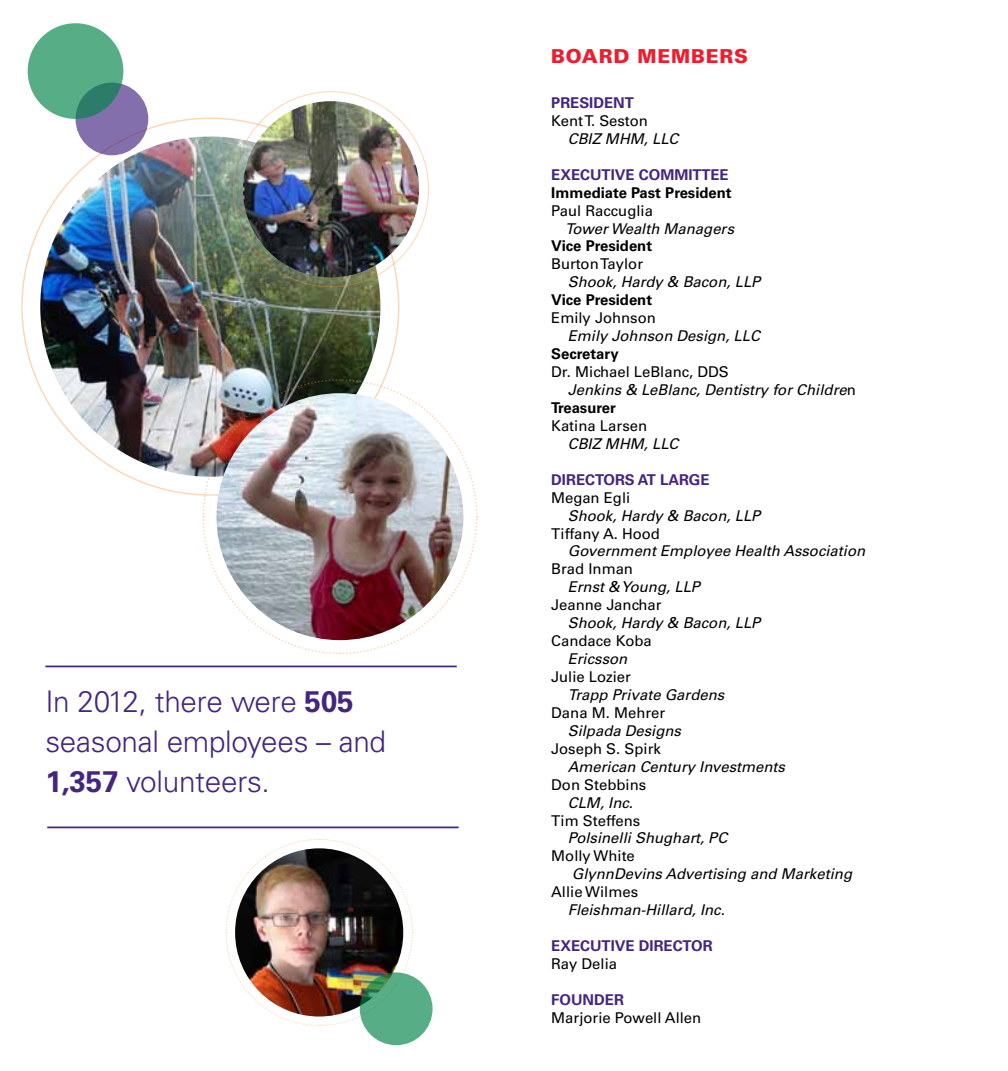
<style>
.page{position:relative;width:1008px;height:1071px;background:#fff}
.page>*{position:absolute;margin:0;border:0;box-sizing:border-box;transform-origin:0 0}
.t1{font:300 29.75px/40.2px "Univers";letter-spacing:-.01em;color:#442580}
.t2{font:900 19.25px "Univers";letter-spacing:.04em;color:#ed1c2e}
.t3{font:italic 14.88px "Univers";color:#000}
.t4{font:14.88px "Univers";color:#000}
.t5{font:700 14.88px "Univers";color:#442580}
.t6{font:700 14.88px "Univers";color:#000}
.s1{font-weight:700}
.s2{font-style:normal}
</style>
<div class="page">
<img style="left:40px;top:137px;width:340px;height:340px;border-radius:170px">
<div style="left:76px;top:83px;width:72px;height:72px;background:#836fab;border-radius:50%"></div>
<svg style="left:28px;top:23px;width:95px;height:96px;fill:#57ad86"></svg>
<img style="left:202px;top:378px;width:276px;height:277px">
<img style="left:216px;top:393px;width:247px;height:247px;border-radius:123px">
<svg style="left:225px;top:838px;width:188px;height:189px"></svg>
<img style="left:235px;top:848px;width:168px;height:169px;border-radius:84px">
<hr style="left:45px;top:666px;width:412px;height:1px;background:#442580">
<hr style="left:47px;top:827px;width:412px;height:1px;background:#442580">
<svg style="left:360px;top:972px;width:73px;height:73px;fill:#57ad86"></svg>
<img style="left:243px;top:101px;width:176px;height:176px;border-radius:88px">
<h1 class="t1" style="left:45px;top:681px;width:342px">In 2012, there were <span class="s1">505 </span>seasonal employees – and<br><span class="s1">1,357</span> volunteers.</h1>
<p class="t2" style="left:551px;top:44px;width:198px">BOARD MEMBERS</p>
<p class="t5" style="left:551px;top:94px;width:10px">PRESI</p>
<p class="t5" style="left:593px;top:94px;width:22px">DENT</p>
<p class="t4" style="left:551px;top:112px;width:98px">Kent T. Seston</p>
<p class="t3" style="left:568px;top:130px;width:112px">CBIZ MHM, LLC</p>
<p class="t5" style="left:551px;top:166px;width:49px">EXECUTIVE</p>
<p class="t5" style="left:639px;top:166px;width:21px">COMMITTEE</p>
<p class="t6" style="left:551px;top:184px;width:182px">Immediate Past President</p>
<p class="t4" style="left:551px;top:202px;width:103px">Paul Raccuglia</p>
<p class="t3" style="left:565px;top:219px;width:171px">Tower Wealth Managers</p>
<p class="t6" style="left:551px;top:238px;width:102px">Vice President</p>
<p class="t4" style="left:551px;top:255px;width:93px">Burton Taylor</p>
<p class="t3" style="left:568px;top:273px;width:194px">Shook, Hardy &amp; Bacon, LLP</p>
<p class="t6" style="left:551px;top:291px;width:102px">Vice President</p>
<p class="t4" style="left:551px;top:309px;width:106px">Emily Johnson</p>
<p class="t3" style="left:568px;top:327px;width:194px">Emily Johnson Design, LLC</p>
<p class="t6" style="left:551px;top:345px;width:69px">Secretary</p>
<p class="t4" style="left:551px;top:363px;width:179px">Dr. Michael LeBlanc, DDS</p>
<p class="t3" style="left:568px;top:381px;width:290px">Jenkins &amp; LeBlanc, Dentistry for Childre<span class="s2">n</span></p>
<p class="t6" style="left:551px;top:399px;width:66px">Treasurer</p>
<p class="t4" style="left:551px;top:417px;width:98px">Katina Larsen</p>
<p class="t3" style="left:568px;top:435px;width:112px">CBIZ MHM, LLC</p>
<p class="t5" style="left:551px;top:471px;width:55px">DIRECTORS</p>
<p class="t5" style="left:638px;top:471px;width:33px">AT LAR</p>
<p class="t5" style="left:689px;top:471px;width:20px">GE</p>
<p class="t4" style="left:551px;top:489px;width:81px">Megan Egli</p>
<p class="t3" style="left:568px;top:506px;width:194px">Shook, Hardy &amp; Bacon, LLP</p>
<p class="t4" style="left:551px;top:524px;width:110px">Tiffany A. Hood</p>
<p class="t3" style="left:568px;top:542px;width:299px">Government Employee Health Association</p>
<p class="t4" style="left:551px;top:560px;width:83px">Brad Inman</p>
<p class="t3" style="left:568px;top:578px;width:134px">Ernst &amp; Young, LLP</p>
<p class="t4" style="left:551px;top:596px;width:112px">Jeanne Janchar</p>
<p class="t3" style="left:568px;top:614px;width:194px">Shook, Hardy &amp; Bacon, LLP</p>
<p class="t4" style="left:551px;top:632px;width:102px">Candace Koba</p>
<p class="t3" style="left:568px;top:650px;width:61px">Ericsson</p>
<p class="t4" style="left:551px;top:668px;width:81px">Julie Lozier</p>
<p class="t3" style="left:568px;top:686px;width:158px">Trapp Private Gardens</p>
<p class="t4" style="left:551px;top:704px;width:116px">Dana M. Mehrer</p>
<p class="t3" style="left:568px;top:722px;width:115px">Silpada Designs</p>
<p class="t4" style="left:551px;top:740px;width:111px">Joseph S. Spirk</p>
<p class="t3" style="left:568px;top:758px;width:219px">American Century Investments</p>
<p class="t4" style="left:551px;top:776px;width:97px">Don Stebbins</p>
<p class="t3" style="left:568px;top:794px;width:67px">CLM, Inc.</p>
<p class="t4" style="left:551px;top:811px;width:91px">Tim Steffens</p>
<p class="t3" style="left:568px;top:829px;width:161px">Polsinelli Shughart, PC</p>
<p class="t4" style="left:551px;top:847px;width:85px">Molly White</p>
<p class="t3" style="left:572px;top:865px;width:282px">GlynnDevins Advertising and Marketing</p>
<p class="t4" style="left:551px;top:883px;width:88px">Allie Wilmes</p>
<p class="t3" style="left:568px;top:901px;width:159px">Fleishman-Hillard, Inc.</p>
<p class="t5" style="left:551px;top:937px;width:49px">EXECUTIVE</p>
<p class="t5" style="left:639px;top:937px;width:55px">DIRECTOR</p>
<p class="t4" style="left:551px;top:955px;width:67px">Ray Delia</p>
<p class="t5" style="left:551px;top:991px;width:12px">FOUN</p>
<p class="t5" style="left:594px;top:991px;width:21px">DER</p>
<p class="t4" style="left:551px;top:1009px;width:152px">Marjorie Powell Allen</p>
</div>
